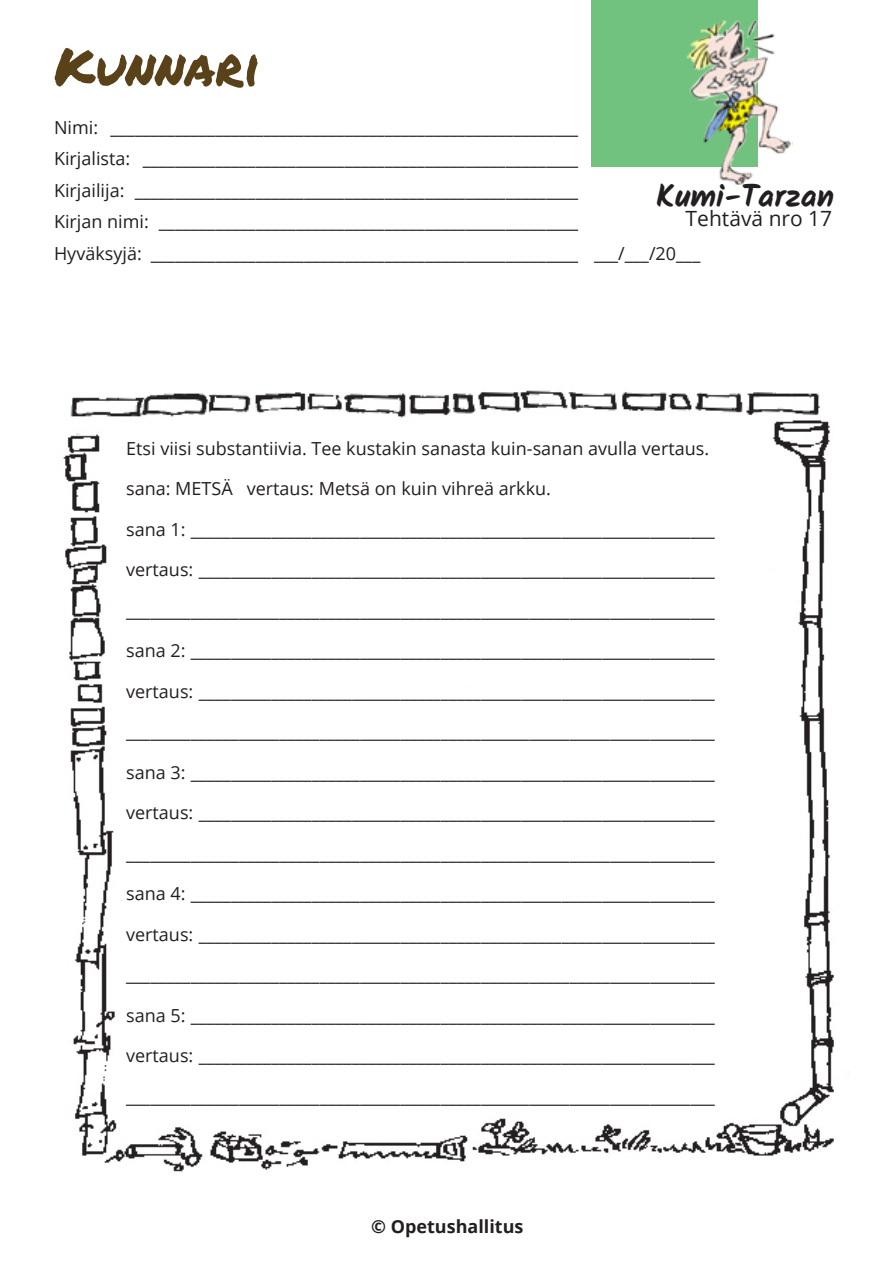
<style>
.page{position:relative;width:893px;height:1263px;background:#fff}
.page>*{position:absolute;margin:0;border:0;box-sizing:border-box;transform-origin:0 0}
.t1{font:52.5px "Permanent Marker";color:#59411a}
.t2{font:700 31.5px "Kalam";color:#231f20}
.t3{font:21px "Open Sans";color:#231f20}
.t4{font:18px/31.5px "Open Sans";color:#231f20}
.t5{font:700 18px "Open Sans";color:#231f20}
</style>
<div class="page">
<div style="left:591px;top:0;width:166px;height:166px;background:#71c27e"></div>
<img style="left:641px;top:0;width:152px;height:185px">
<img style="left:63px;top:390px;width:771px;height:782px">
<h1 class="t1" style="left:54px;top:28px;width:208px">Kunnari</h1>
<p class="t4" style="left:54px;top:111px;width:648px">Nimi: __________________________________________________________<br>Kirjalista: ______________________________________________________<br>Kirjailija: _______________________________________________________<br>Kirjan nimi: ____________________________________________________<br>Hyväksyjä: _____________________________________________________ ___/___/20___</p>
<h2 class="t2" style="left:656px;top:177px;width:180px">Kumi-Tarzan</h2>
<p class="t3" style="left:686px;top:204px;width:148px">Tehtävä nro 17</p>
<p class="t4" style="left:126px;top:432px;width:585px">Etsi viisi substantiivia. Tee kustakin sanasta kuin-sanan avulla vertaus.</p>
<p class="t4" style="left:126px;top:472px;width:426px">sana: METSÄ vertaus: Metsä on kuin vihreä arkku.</p>
<p class="t4" style="left:126px;top:513px;width:590px">sana 1: _________________________________________________________________</p>
<p class="t4" style="left:126px;top:553px;width:590px">vertaus: ________________________________________________________________</p>
<p class="t4" style="left:126px;top:594px;width:590px">_________________________________________________________________________</p>
<p class="t4" style="left:126px;top:634px;width:590px">sana 2: _________________________________________________________________</p>
<p class="t4" style="left:126px;top:675px;width:590px">vertaus: ________________________________________________________________</p>
<p class="t4" style="left:126px;top:715px;width:590px">_________________________________________________________________________</p>
<p class="t4" style="left:126px;top:756px;width:590px">sana 3: _________________________________________________________________</p>
<p class="t4" style="left:126px;top:796px;width:590px">vertaus: ________________________________________________________________</p>
<p class="t4" style="left:126px;top:837px;width:590px">_________________________________________________________________________</p>
<p class="t4" style="left:126px;top:877px;width:590px">sana 4: _________________________________________________________________</p>
<p class="t4" style="left:126px;top:918px;width:590px">vertaus: ________________________________________________________________</p>
<p class="t4" style="left:126px;top:958px;width:590px">_________________________________________________________________________</p>
<p class="t4" style="left:126px;top:999px;width:590px">sana 5: _________________________________________________________________</p>
<p class="t4" style="left:126px;top:1039px;width:590px">vertaus: ________________________________________________________________</p>
<p class="t4" style="left:126px;top:1080px;width:590px">_________________________________________________________________________</p>
<p class="t5" style="left:371px;top:1213px;width:154px">© Opetushallitus</p>
</div>
